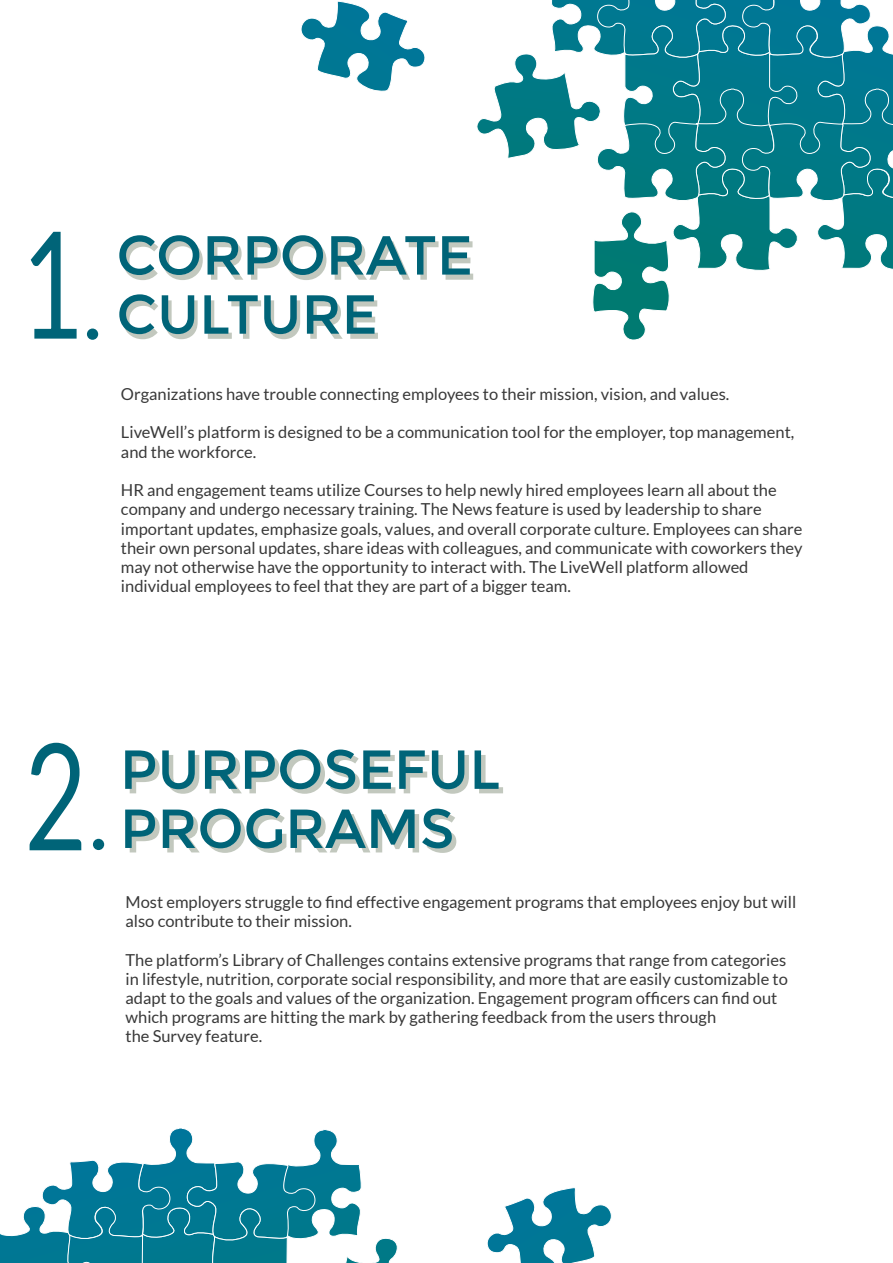
<style>
.page{position:relative;width:893px;height:1263px;background:#fff}
.page>*{position:absolute;margin:0;border:0;box-sizing:border-box;transform-origin:0 0}
.t1{font:300 144px "Lato";color:#006478;scale:.72 1}
.t2{font:54.9px/59.1px "Montserrat";color:#006478}
.t3{font:16.5px/19.2px "Lato";color:#383838}
</style>
<div class="page">
<svg style="left:487px;top:1187px;width:125px;height:76px"></svg>
<svg style="left:0;top:1128px;width:398px;height:135px"></svg>
<svg style="left:30px;top:231px;width:47px;height:108px"></svg>
<svg style="left:29px;top:742px;width:53px;height:109px"></svg>
<svg style="left:301px;top:1px;width:124px;height:91px"></svg>
<svg style="left:477px;top:0;width:416px;height:340px"></svg>
<div style="left:87px;top:328px;width:11px;height:12px;background:#006478;border-radius:50%"></div>
<div style="left:93px;top:839px;width:11px;height:11px;background:#006478;border-radius:50%"></div>
<h1 class="t1" style="left:21px;top:207px;width:85px">1</h1>
<h2 class="t2" style="left:116px;top:226px;width:358px">CORPORATE<br>CULTURE</h2>
<p class="t3" style="left:121px;top:384px;width:610px">Organizations have trouble connecting employees to their mission, vision, and values.</p>
<p class="t3" style="left:121px;top:423px;width:675px">LiveWell’s platform is designed to be a communication tool for the employer, top management, and the workforce.</p>
<p class="t3" style="left:121px;top:480px;width:683px">HR and engagement teams utilize Courses to help newly hired employees learn all about the company and undergo necessary training. The News feature is used by leadership to share important updates, emphasize goals, values, and overall corporate culture. Employees can share their own personal updates, share ideas with colleagues, and communicate with coworkers they may not otherwise have the opportunity to interact with. The LiveWell platform allowed individual employees to feel that they are part of a bigger team.</p>
<h1 class="t1" style="left:25px;top:719px;width:85px">2</h1>
<h2 class="t2" style="left:120px;top:740px;width:382px">PURPOSEFUL<br>PROGRAMS</h2>
<p class="t3" style="left:126px;top:892px;width:672px">Most employers struggle to find effective engagement programs that employees enjoy but will also contribute to their mission.</p>
<p class="t3" style="left:126px;top:950px;width:664px">The platform’s Library of Challenges contains extensive programs that range from categories in lifestyle, nutrition, corporate social responsibility, and more that are easily customizable to adapt to the goals and values of the organization. Engagement program officers can find out which programs are hitting the mark by gathering feedback from the users through<br>the Survey feature.</p>
</div>
